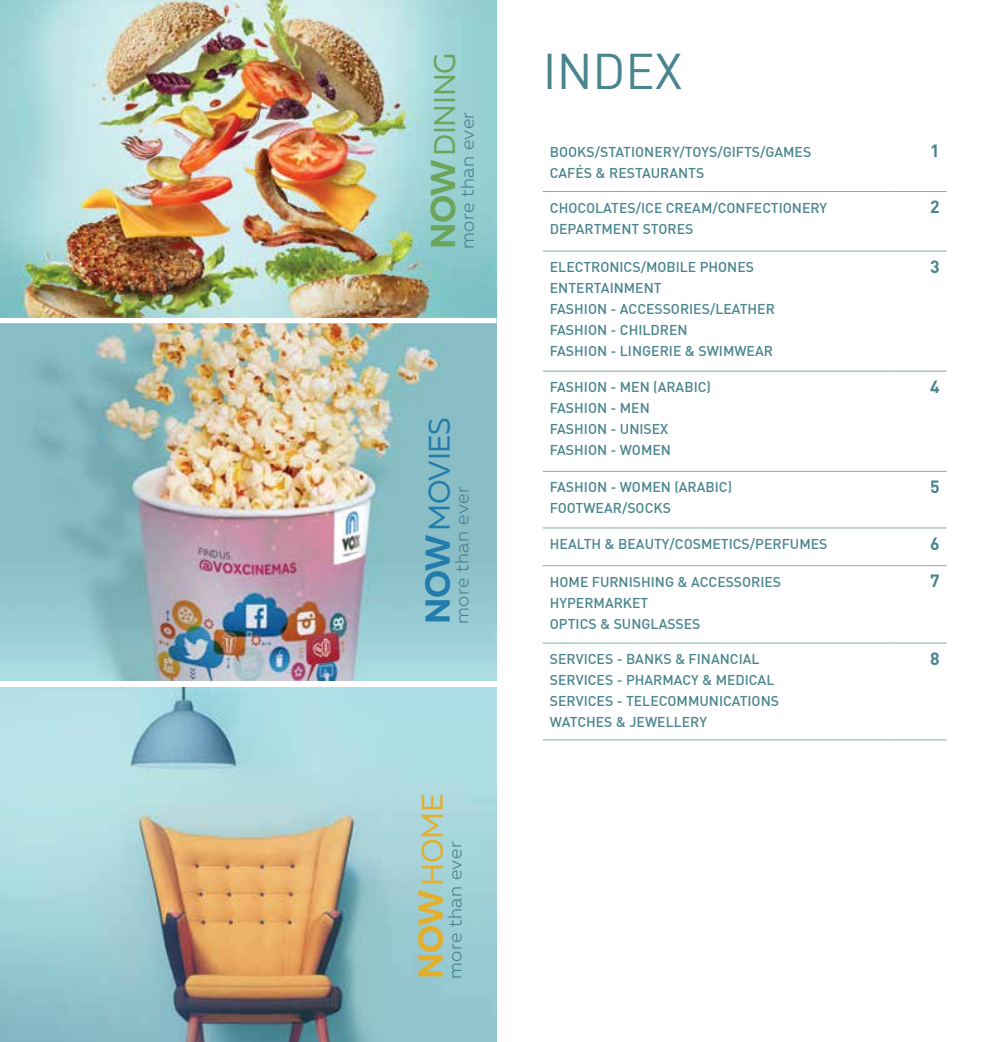
<style>
.page{position:relative;width:993px;height:1042px;background:#fff}
.page>*{position:absolute;margin:0;border:0;box-sizing:border-box;transform-origin:0 0}
.t1{font:49px "DIN";color:#49858e}
.t2{font:29.75px "Muller";letter-spacing:-.01em;color:#227cac}
.t3{font:29.75px "Muller";letter-spacing:-.01em;color:#6ca45c}
.t4{font:29.75px "Muller";color:#e3af2a}
.t5{font:300 18.9px "Muller";letter-spacing:.03em;color:#487d8e}
.t6{font:700 17.5px "DIN";color:#49858e}
.t7{font:500 14px/21px "DIN";color:#49858e}
.s1{font-weight:700;font-size:34.48px}
</style>
<div class="page">
<hr style="left:542px;top:191px;width:353px;height:1px;background:#89a8ad">
<hr style="left:542px;top:251px;width:353px;height:1px;background:#89a8ad">
<hr style="left:542px;top:371px;width:353px;height:1px;background:#89a8ad">
<hr style="left:542px;top:471px;width:353px;height:1px;background:#89a8ad">
<hr style="left:542px;top:527px;width:353px;height:1px;background:#89a8ad">
<hr style="left:542px;top:565px;width:353px;height:1px;background:#89a8ad">
<hr style="left:542px;top:642px;width:353px;height:1px;background:#89a8ad">
<hr style="left:542px;top:739px;width:353px;height:1px;background:#89a8ad">
<hr style="left:895px;top:191px;width:51px;height:1px;background:#89a8ad">
<hr style="left:895px;top:251px;width:51px;height:1px;background:#89a8ad">
<hr style="left:895px;top:371px;width:51px;height:1px;background:#89a8ad">
<hr style="left:895px;top:471px;width:51px;height:1px;background:#89a8ad">
<hr style="left:895px;top:527px;width:51px;height:1px;background:#89a8ad">
<hr style="left:895px;top:565px;width:51px;height:1px;background:#89a8ad">
<hr style="left:895px;top:642px;width:51px;height:1px;background:#89a8ad">
<hr style="left:895px;top:739px;width:51px;height:1px;background:#89a8ad">
<img style="left:0;top:0;width:496px;height:318px">
<img style="left:0;top:323px;width:496px;height:357px">
<img style="left:0;top:687px;width:496px;height:355px">
<h2 class="t3" style="left:426px;top:249px;width:198px;rotate:-90deg"><span class="s1">NOW</span>DINING</h2>
<h3 class="t5" style="left:456px;top:249px;width:139px;rotate:-90deg">more than ever</h3>
<h2 class="t2" style="left:421px;top:624px;width:208px;rotate:-90deg"><span class="s1">NOW</span>MOVIES</h2>
<h3 class="t5" style="left:450px;top:624px;width:139px;rotate:-90deg">more than ever</h3>
<h2 class="t4" style="left:414px;top:979px;width:186px;rotate:-90deg"><span class="s1">NOW</span>HOME</h2>
<h3 class="t5" style="left:443px;top:979px;width:139px;rotate:-90deg">more than ever</h3>
<h1 class="t1" style="left:542px;top:41px;width:141px">INDEX</h1>
<p class="t7" style="left:549px;top:141px;width:263px">BOOKS/STATIONERY/TOYS/GIFTS/GAMES<br>CAFÉS &amp; RESTAURANTS</p>
<p class="t6" style="left:929px;top:139px;width:11px">1</p>
<p class="t7" style="left:549px;top:196px;width:279px">CHOCOLATES/ICE CREAM/CONFECTIONERY<br>DEPARTMENT STORES</p>
<p class="t6" style="left:929px;top:195px;width:11px">2</p>
<p class="t7" style="left:549px;top:256px;width:226px">ELECTRONICS/MOBILE PHONES<br>ENTERTAINMENT<br>FASHION - ACCESSORIES/LEATHER<br>FASHION - CHILDREN<br>FASHION - LINGERIE &amp; SWIMWEAR</p>
<p class="t6" style="left:929px;top:255px;width:11px">3</p>
<p class="t7" style="left:549px;top:376px;width:163px">FASHION - MEN (ARABIC)<br>FASHION - MEN<br>FASHION - UNISEX<br>FASHION - WOMEN</p>
<p class="t6" style="left:929px;top:375px;width:11px">4</p>
<p class="t7" style="left:549px;top:476px;width:184px">FASHION - WOMEN (ARABIC)<br>FOOTWEAR/SOCKS</p>
<p class="t6" style="left:929px;top:475px;width:11px">5</p>
<p class="t7" style="left:549px;top:533px;width:279px">HEALTH &amp; BEAUTY/COSMETICS/PERFUMES</p>
<p class="t6" style="left:929px;top:532px;width:11px">6</p>
<p class="t7" style="left:549px;top:570px;width:233px">HOME FURNISHING &amp; ACCESSORIES<br>HYPERMARKET<br>OPTICS &amp; SUNGLASSES</p>
<p class="t6" style="left:929px;top:569px;width:11px">7</p>
<p class="t7" style="left:549px;top:648px;width:231px">SERVICES - BANKS &amp; FINANCIAL<br>SERVICES - PHARMACY &amp; MEDICAL<br>SERVICES - TELECOMMUNICATIONS<br>WATCHES &amp; JEWELLERY</p>
<p class="t6" style="left:929px;top:647px;width:11px">8</p>
</div>
